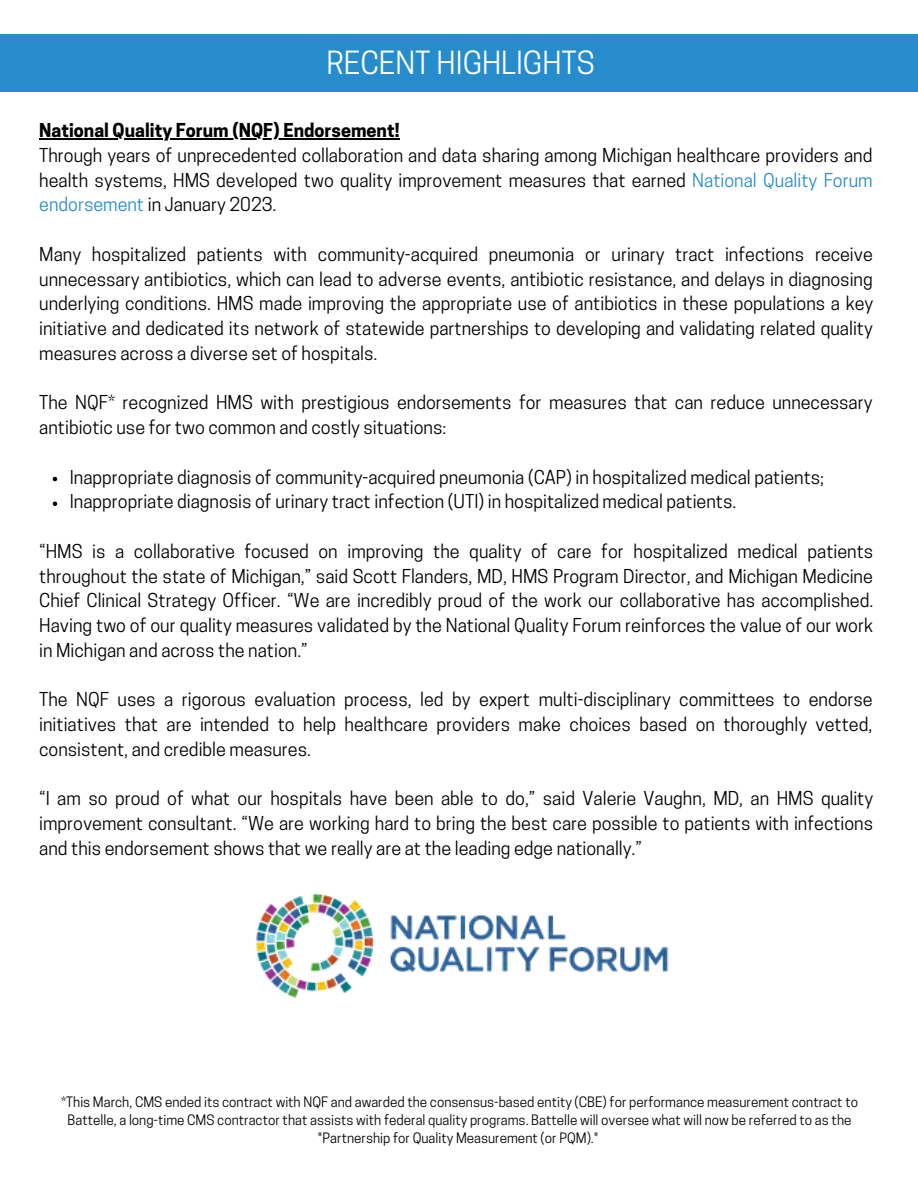
<style>
.page{position:relative;width:918px;height:1188px;background:#fff}
.page>*{position:absolute;margin:0;border:0;box-sizing:border-box;transform-origin:0 0}
.t1{font:30px "Cooper Hewitt";color:#fff}
.t2{font:18px/24.8px "Cooper Hewitt";color:#000;text-align:justify}
.t3{font:700 18px "Cooper Hewitt";color:#000}
.t4{font:13.5px/18px "Cooper Hewitt";color:#000;text-align:center}
.s1{color:#268ccb}
</style>
<div class="page">
<div style="left:1px;top:35px;width:917px;height:57px;background:#268ccb"></div>
<svg style="left:53px;top:477px;width:4px;height:4px"></svg>
<svg style="left:53px;top:502px;width:4px;height:4px"></svg>
<hr style="left:39px;top:138px;width:361px;height:1px;background:#000">
<img style="left:256px;top:893px;width:413px;height:105px">
<p class="t1" style="left:326px;top:52px;width:270px">RECENT HIGHLIGHTS</p>
<p class="t3" style="left:39px;top:124px;width:362px">National Quality Forum (NQF) Endorsement!</p>
<p class="t2" style="left:39px;top:145px;width:835px">Through years of unprecedented collaboration and data sharing among Michigan healthcare providers and health systems, HMS developed two quality improvement measures that earned <span class="s1">National Quality Forum endorsement</span> in January 2023.</p>
<p class="t2" style="left:39px;top:244px;width:836px">Many hospitalized patients with community-acquired pneumonia or urinary tract infections receive unnecessary antibiotics, which can lead to adverse events, antibiotic resistance, and delays in diagnosing underlying conditions. HMS made improving the appropriate use of antibiotics in these populations a key initiative and dedicated its network of statewide partnerships to developing and validating related quality measures across a diverse set of hospitals.</p>
<p class="t2" style="left:39px;top:392px;width:835px">The NQF* recognized HMS with prestigious endorsements for measures that can reduce unnecessary antibiotic use for two common and costly situations:</p>
<p class="t2" style="left:70px;top:467px;width:756px">Inappropriate diagnosis of community-acquired pneumonia (CAP) in hospitalized medical patients;</p>
<p class="t2" style="left:70px;top:491px;width:668px">Inappropriate diagnosis of urinary tract infection (UTI) in hospitalized medical patients.</p>
<p class="t2" style="left:39px;top:541px;width:836px">“HMS is a collaborative focused on improving the quality of care for hospitalized medical patients throughout the state of Michigan,” said Scott Flanders, MD, HMS Program Director, and Michigan Medicine Chief Clinical Strategy Officer. “We are incredibly proud of the work our collaborative has accomplished.<br>Having two of our quality measures validated by the National Quality Forum reinforces the value of our work in Michigan and across the nation.”</p>
<p class="t2" style="left:39px;top:689px;width:835px">The NQF uses a rigorous evaluation process, led by expert multi-disciplinary committees to endorse initiatives that are intended to help healthcare providers make choices based on thoroughly vetted, consistent, and credible measures.</p>
<p class="t2" style="left:39px;top:788px;width:836px">“I am so proud of what our hospitals have been able to do,” said Valerie Vaughn, MD, an HMS quality improvement consultant. “We are working hard to bring the best care possible to patients with infections and this endorsement shows that we really are at the leading edge nationally.”</p>
<p class="t4" style="left:61px;top:1095px;width:799px">*This March, CMS ended its contract with NQF and awarded the consensus-based entity (CBE) for performance measurement contract to<br>Battelle, a long-time CMS contractor that assists with federal quality programs. Battelle will oversee what will now be referred to as the "Partnership for Quality Measurement (or PQM)."</p>
</div>
